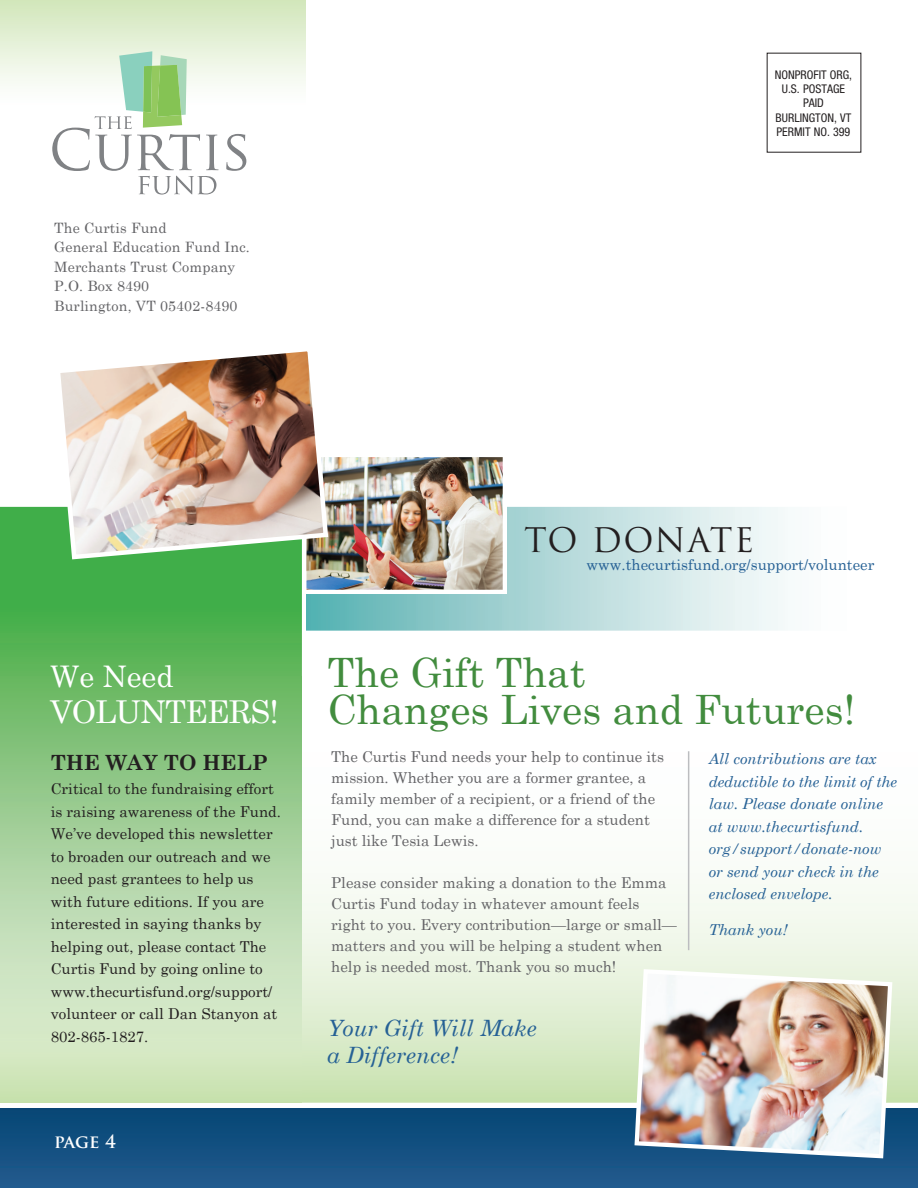
<style>
.page{position:relative;width:918px;height:1188px;background:#fff}
.page>*{position:absolute;margin:0;border:0;box-sizing:border-box;transform-origin:0 0}
.t1{font:40.5px/37.5px "Century Schoolbook";color:#428c3e}
.t2{font:33px "Trajan Pro";letter-spacing:.035em;color:#231f20}
.t3{font:31.5px "Century Schoolbook";letter-spacing:-.03em;color:#fff}
.t4{font:29.7px "Century Schoolbook";color:#fff}
.t5{font:italic 22.5px/27px "Century Schoolbook";color:#266195}
.t6{font:700 21px "Century Schoolbook";color:#231f20}
.t7{font:700 18px "Trajan Pro";color:#fff}
.t8{font:15px/21px "Century Schoolbook";color:#636366}
.t9{font:15px/22.5px "Century Schoolbook";color:#231f20}
.t10{font:italic 15px/22.5px "Century Schoolbook";color:#266195}
.t11{font:15px "Century Schoolbook";color:#266195}
.t12{font:14.25px/19.5px "Century Schoolbook";letter-spacing:.01em;color:#636366}
.t13{font:condensed 12px/14.4px "Helvetica Neue LT Std";color:#231f20;text-align:center}
</style>
<div class="page">
<svg style="left:306px;top:507px;width:479px;height:124px;background:#bedfdf"></svg>
<img style="left:306px;top:457px;width:201px;height:137px">
<svg style="left:0;top:751px;width:918px;height:352px"></svg>
<svg style="left:0;top:507px;width:302px;height:169px;background:#4ab04e"></svg>
<img style="left:0;top:676px;width:302px;height:426px">
<img style="left:0;top:520px;width:98px;height:1px">
<div style="left:0;top:1109px;width:918px;height:79px;background:linear-gradient(to bottom,#064675,#235b8e)"></div>
<svg style="left:226px;top:134px;width:20px;height:37px"></svg>
<svg style="left:52px;top:51px;width:167px;height:144px"></svg>
<hr style="left:688px;top:751px;width:1px;height:199px;background:#bcbdc0">
<img style="left:632px;top:967px;width:263px;height:194px">
<img style="left:53px;top:351px;width:278px;height:211px">
<p class="t12" style="left:54px;top:217px;width:197px">The Curtis Fund<br>General Education Fund Inc.<br>Merchants Trust Company<br>P.O. Box 8490<br>Burlington, VT 05402-8490</p>
<p class="t13" style="left:775px;top:67px;width:79px">NONPROFIT ORG,<br>U.S. POSTAGE<br>PAID<br>BURLINGTON, VT<br>PERMIT NO. 399</p>
<h3 class="t4" style="left:50px;top:658px;width:125px">We Need</h3>
<h3 class="t3" style="left:50px;top:692px;width:230px">VOLUNTEERS!</h3>
<h3 class="t6" style="left:51px;top:750px;width:219px">THE WAY TO HELP</h3>
<p class="t9" style="left:51px;top:777px;width:232px">Critical to the fundraising effort is raising awareness of the Fund.<br>We’ve developed this newsletter to broaden our outreach and we need past grantees to help us with future editions. If you are interested in saying thanks by helping out, please contact The<br>Curtis Fund by going online to www.thecurtisfund.org/support/ volunteer or call Dan Stanyon at<br>802-865-1827.</p>
<p class="t7" style="left:54px;top:1130px;width:63px">page 4</p>
<h2 class="t2" style="left:524px;top:519px;width:232px">TO DONATE</h2>
<p class="t11" style="left:587px;top:555px;width:289px">www.thecurtisfund.org/support/volunteer</p>
<h1 class="t1" style="left:327px;top:653px;width:530px">The Gift That<br>Changes Lives and Futures!</h1>
<p class="t10" style="left:709px;top:747px;width:190px">All contributions are tax deductible to the limit of the law. Please donate online at www.thecurtisfund. org/support/donate-now or send your check in the enclosed envelope.</p>
<p class="t10" style="left:709px;top:918px;width:80px">Thank you!</p>
<p class="t8" style="left:331px;top:745px;width:334px">The Curtis Fund needs your help to continue its mission. Whether you are a former grantee, a family member of a recipient, or a friend of the Fund, you can make a difference for a student just like Tesia Lewis.</p>
<p class="t8" style="left:331px;top:871px;width:347px">Please consider making a donation to the Emma Curtis Fund today in whatever amount feels right to you. Every contribution—large or small— matters and you will be helping a student when help is needed most. Thank you so much!</p>
<h3 class="t5" style="left:327px;top:1014px;width:211px">Your Gift Will Make a Difference!</h3>
</div>
